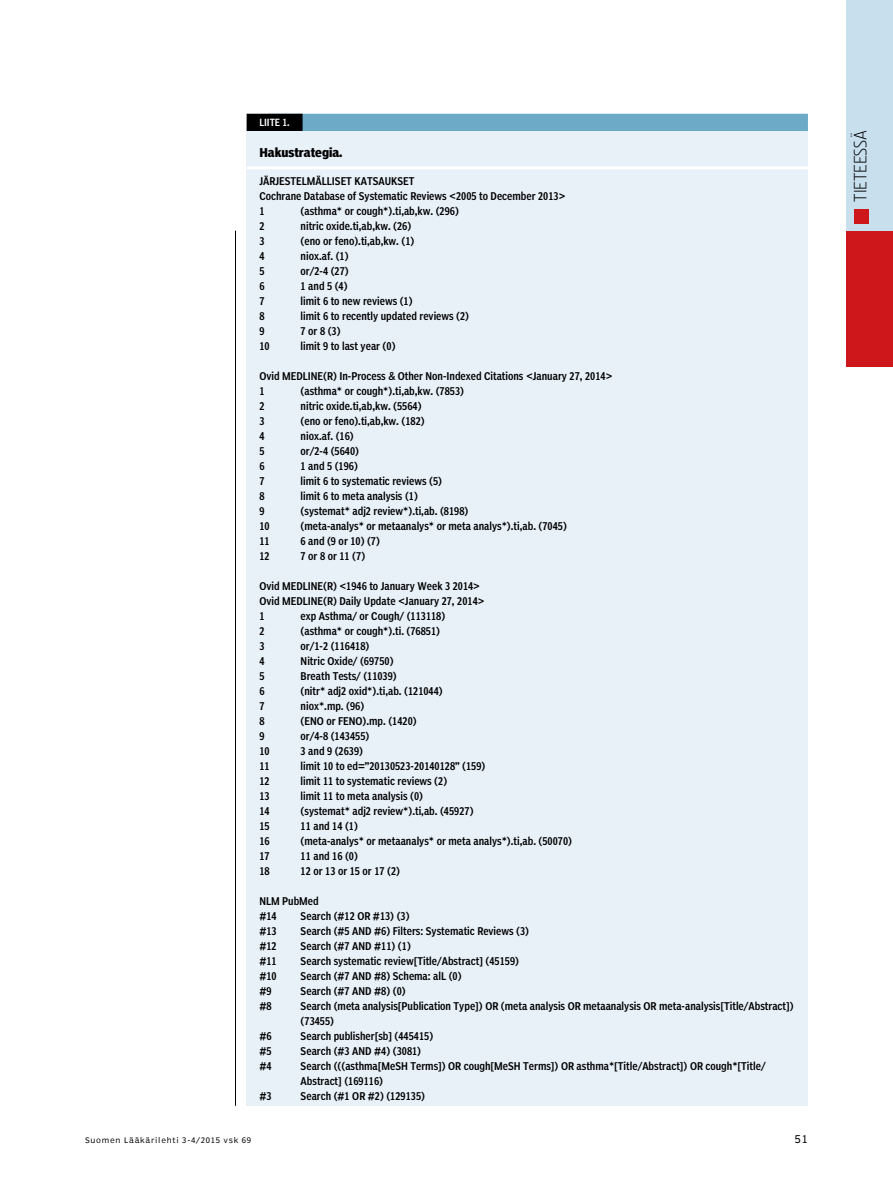
<style>
.page{position:relative;width:893px;height:1191px;background:#fff}
.page>*{position:absolute;margin:0;border:0;box-sizing:border-box;transform-origin:0 0}
.t1{font:18px "Section Light Caps";color:#000}
.t2{font:700 condensed 12px "Poynter Agate Zero";color:#000}
.t3{font:10.5px/15px "Poynter Agate Two Comp";color:#000}
.t4{font:10.5px "Poynter Agate Zero";color:#000}
.t5{font:9.75px "Poynter Agate Two Comp";color:#fff}
.t6{font:7.5px "Poynter Agate Zero";letter-spacing:.1em;color:#000}
</style>
<div class="page">
<div style="left:847px;top:0;width:46px;height:231px;background:#c8e0ee"></div>
<div style="left:847px;top:231px;width:46px;height:136px;background:#cd171a"></div>
<div style="left:854px;top:209px;width:15px;height:15px;background:#cd171a"></div>
<hr style="left:235px;top:231px;width:1px;height:874px;background:#000">
<div style="left:247px;top:117px;width:561px;height:989px;background:#e8f0f8"></div>
<div style="left:268px;top:114px;width:540px;height:17px;background:#6caac7"></div>
<div style="left:247px;top:114px;width:56px;height:17px;background:#000"></div>
<hr style="left:247px;top:166px;width:561px;height:3px;background:#fff">
<p class="t5" style="left:259px;top:116px;width:10px">Liite</p>
<p class="t5" style="left:282px;top:116px;width:9px">1.</p>
<p class="t2" style="left:259px;top:145px;width:85px">Hakustrategia.</p>
<p class="t3" style="left:259px;top:173px;width:308px">JÄRJESTELMÄLLISET KATSAUKSET<br>Cochrane Database of Systematic Reviews &lt;2005 to December 2013&gt;<br>1</p>
<p class="t3" style="left:301px;top:203px;width:160px">(asthma* or cough*).ti,ab,kw. (296)</p>
<p class="t3" style="left:259px;top:218px;width:7px">2</p>
<p class="t3" style="left:301px;top:218px;width:112px">nitric oxide.ti,ab,kw. (26)</p>
<p class="t3" style="left:259px;top:233px;width:7px">3</p>
<p class="t3" style="left:301px;top:233px;width:115px">(eno or feno).ti,ab,kw. (1)</p>
<p class="t3" style="left:259px;top:248px;width:7px">4</p>
<p class="t3" style="left:301px;top:248px;width:49px">niox.af. (1)</p>
<p class="t3" style="left:259px;top:263px;width:7px">5</p>
<p class="t3" style="left:301px;top:263px;width:50px">or/2-4 (27)</p>
<p class="t3" style="left:259px;top:278px;width:7px">6</p>
<p class="t3" style="left:301px;top:278px;width:49px">1 and 5 (4)</p>
<p class="t3" style="left:259px;top:293px;width:7px">7</p>
<p class="t3" style="left:301px;top:293px;width:114px">limit 6 to new reviews (1)</p>
<p class="t3" style="left:259px;top:308px;width:7px">8</p>
<p class="t3" style="left:301px;top:308px;width:170px">limit 6 to recently updated reviews (2)</p>
<p class="t3" style="left:259px;top:323px;width:7px">9</p>
<p class="t3" style="left:301px;top:323px;width:42px">7 or 8 (3)</p>
<p class="t3" style="left:259px;top:338px;width:12px">10</p>
<p class="t3" style="left:301px;top:338px;width:96px">limit 9 to last year (0)</p>
<p class="t3" style="left:259px;top:368px;width:355px">Ovid MEDLINE(R) In-Process &amp; Other Non-Indexed Citations &lt;January 27, 2014&gt;<br>1</p>
<p class="t3" style="left:301px;top:383px;width:165px">(asthma* or cough*).ti,ab,kw. (7853)</p>
<p class="t3" style="left:259px;top:398px;width:7px">2</p>
<p class="t3" style="left:301px;top:398px;width:122px">nitric oxide.ti,ab,kw. (5564)</p>
<p class="t3" style="left:259px;top:413px;width:7px">3</p>
<p class="t3" style="left:301px;top:413px;width:126px">(eno or feno).ti,ab,kw. (182)</p>
<p class="t3" style="left:259px;top:428px;width:7px">4</p>
<p class="t3" style="left:301px;top:428px;width:55px">niox.af. (16)</p>
<p class="t3" style="left:259px;top:443px;width:7px">5</p>
<p class="t3" style="left:301px;top:443px;width:60px">or/2-4 (5640)</p>
<p class="t3" style="left:259px;top:458px;width:7px">6</p>
<p class="t3" style="left:301px;top:458px;width:59px">1 and 5 (196)</p>
<p class="t3" style="left:259px;top:473px;width:7px">7</p>
<p class="t3" style="left:301px;top:473px;width:143px">limit 6 to systematic reviews (5)</p>
<p class="t3" style="left:259px;top:488px;width:7px">8</p>
<p class="t3" style="left:301px;top:488px;width:119px">limit 6 to meta analysis (1)</p>
<p class="t3" style="left:259px;top:503px;width:7px">9</p>
<p class="t3" style="left:301px;top:503px;width:169px">(systemat* adj2 review*).ti,ab. (8198)</p>
<p class="t3" style="left:259px;top:518px;width:12px">10</p>
<p class="t3" style="left:301px;top:518px;width:268px">(meta-analys* or metaanalys* or meta analys*).ti,ab. (7045)</p>
<p class="t3" style="left:259px;top:533px;width:12px">11</p>
<p class="t3" style="left:301px;top:533px;width:81px">6 and (9 or 10) (7)</p>
<p class="t3" style="left:259px;top:548px;width:12px">12</p>
<p class="t3" style="left:301px;top:548px;width:66px">7 or 8 or 11 (7)</p>
<p class="t3" style="left:259px;top:578px;width:227px">Ovid MEDLINE(R) &lt;1946 to January Week 3 2014&gt;<br>Ovid MEDLINE(R) Daily Update &lt;January 27, 2014&gt;<br>1</p>
<p class="t3" style="left:301px;top:608px;width:146px">exp Asthma/ or Cough/ (113118)</p>
<p class="t3" style="left:259px;top:623px;width:7px">2</p>
<p class="t3" style="left:301px;top:623px;width:141px">(asthma* or cough*).ti. (76851)</p>
<p class="t3" style="left:259px;top:638px;width:7px">3</p>
<p class="t3" style="left:301px;top:638px;width:70px">or/1-2 (116418)</p>
<p class="t3" style="left:259px;top:653px;width:7px">4</p>
<p class="t3" style="left:301px;top:653px;width:94px">Nitric Oxide/ (69750)</p>
<p class="t3" style="left:259px;top:668px;width:7px">5</p>
<p class="t3" style="left:301px;top:668px;width:98px">Breath Tests/ (11039)</p>
<p class="t3" style="left:259px;top:683px;width:7px">6</p>
<p class="t3" style="left:301px;top:683px;width:144px">(nitr* adj2 oxid*).ti,ab. (121044)</p>
<p class="t3" style="left:259px;top:698px;width:7px">7</p>
<p class="t3" style="left:301px;top:698px;width:65px">niox*.mp. (96)</p>
<p class="t3" style="left:259px;top:713px;width:7px">8</p>
<p class="t3" style="left:301px;top:713px;width:118px">(ENO or FENO).mp. (1420)</p>
<p class="t3" style="left:259px;top:728px;width:7px">9</p>
<p class="t3" style="left:301px;top:728px;width:70px">or/4-8 (143455)</p>
<p class="t3" style="left:259px;top:743px;width:12px">10</p>
<p class="t3" style="left:301px;top:743px;width:64px">3 and 9 (2639)</p>
<p class="t3" style="left:259px;top:758px;width:12px">11</p>
<p class="t3" style="left:301px;top:758px;width:186px">limit 10 to ed=”20130523-20140128” (159)</p>
<p class="t3" style="left:259px;top:773px;width:12px">12</p>
<p class="t3" style="left:301px;top:773px;width:148px">limit 11 to systematic reviews (2)</p>
<p class="t3" style="left:259px;top:788px;width:12px">13</p>
<p class="t3" style="left:301px;top:788px;width:124px">limit 11 to meta analysis (0)</p>
<p class="t3" style="left:259px;top:803px;width:12px">14</p>
<p class="t3" style="left:301px;top:803px;width:174px">(systemat* adj2 review*).ti,ab. (45927)</p>
<p class="t3" style="left:259px;top:818px;width:12px">15</p>
<p class="t3" style="left:301px;top:818px;width:59px">11 and 14 (1)</p>
<p class="t3" style="left:259px;top:833px;width:12px">16</p>
<p class="t3" style="left:301px;top:833px;width:273px">(meta-analys* or metaanalys* or meta analys*).ti,ab. (50070)</p>
<p class="t3" style="left:259px;top:848px;width:12px">17</p>
<p class="t3" style="left:301px;top:848px;width:59px">11 and 16 (0)</p>
<p class="t3" style="left:259px;top:863px;width:12px">18</p>
<p class="t3" style="left:301px;top:863px;width:101px">12 or 13 or 15 or 17 (2)</p>
<p class="t3" style="left:259px;top:893px;width:61px">NLM PubMed #14</p>
<p class="t3" style="left:301px;top:908px;width:110px">Search (#12 OR #13) (3)</p>
<p class="t3" style="left:259px;top:923px;width:19px">#13</p>
<p class="t3" style="left:301px;top:923px;width:230px">Search (#5 AND #6) Filters: Systematic Reviews (3)</p>
<p class="t3" style="left:259px;top:939px;width:19px">#12</p>
<p class="t3" style="left:301px;top:939px;width:112px">Search (#7 AND #11) (1)</p>
<p class="t3" style="left:259px;top:954px;width:19px">#11</p>
<p class="t3" style="left:301px;top:954px;width:220px">Search systematic review[Title/Abstract] (45159)</p>
<p class="t3" style="left:259px;top:969px;width:19px">#10</p>
<p class="t3" style="left:301px;top:969px;width:162px">Search (#7 AND #8) Schema: alL (0)</p>
<p class="t3" style="left:259px;top:984px;width:14px">#9</p>
<p class="t3" style="left:301px;top:984px;width:107px">Search (#7 AND #8) (0)</p>
<p class="t3" style="left:259px;top:999px;width:14px">#8</p>
<p class="t3" style="left:301px;top:999px;width:494px">Search (meta analysis[Publication Type]) OR (meta analysis OR metaanalysis OR meta-analysis[Title/Abstract]) (73455)</p>
<p class="t3" style="left:259px;top:1029px;width:14px">#6</p>
<p class="t3" style="left:301px;top:1029px;width:134px">Search publisher[sb] (445415)</p>
<p class="t3" style="left:259px;top:1044px;width:14px">#5</p>
<p class="t3" style="left:301px;top:1044px;width:122px">Search (#3 AND #4) (3081)</p>
<p class="t3" style="left:259px;top:1059px;width:14px">#4</p>
<p class="t3" style="left:301px;top:1059px;width:466px">Search (((asthma[MeSH Terms]) OR cough[MeSH Terms]) OR asthma*[Title/Abstract]) OR cough*[Title/<br>Abstract] (169116)</p>
<p class="t3" style="left:259px;top:1089px;width:14px">#3</p>
<p class="t3" style="left:301px;top:1089px;width:126px">Search (#1 OR #2) (129135)</p>
<p class="t6" style="left:85px;top:1135px;width:168px">Suomen Lääkärilehti 3-4/2015 vsk 69</p>
<p class="t4" style="left:795px;top:1132px;width:15px">51</p>
<h1 class="t1" style="left:850px;top:202px;width:73px;rotate:-90deg">tieteessä</h1>
</div>
